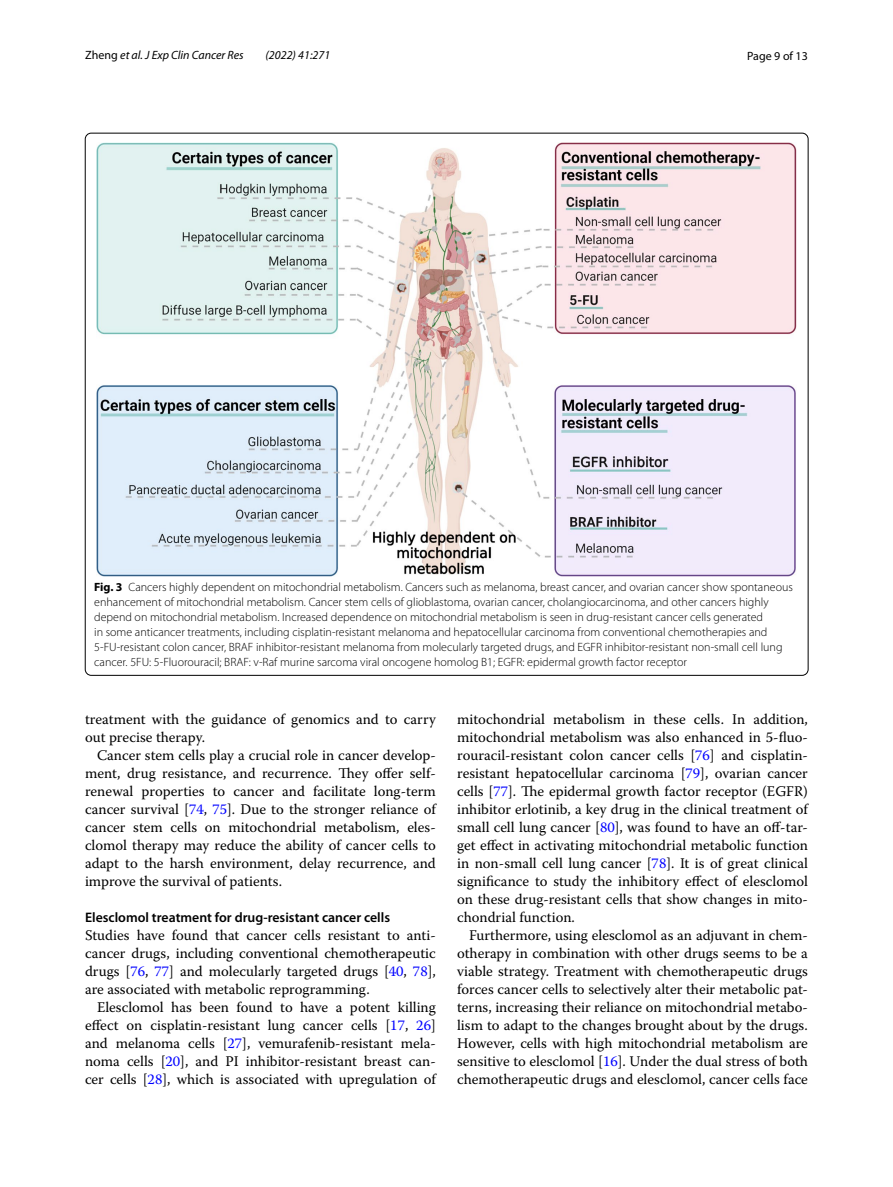
<style>
.page{position:relative;width:893px;height:1187px;background:#fff}
.page>*{position:absolute;margin:0;border:0;box-sizing:border-box;transform-origin:0 0}
.t1{font:14.7px/18px "Warnock Pro";color:#000;text-align:justify}
.t2{font:600 13.8px "Myriad Pro";color:#000}
.t3{font:300 12px/15px "Myriad Pro";color:#000}
.t4{font:italic 12px "Myriad Pro";color:#000}
.t5{font:12px "Myriad Pro";color:#000}
.s1{font-style:normal}
.s2{font-weight:700}
.s3{color:#00f}
</style>
<div class="page">
<img style="left:96px;top:142px;width:701px;height:434px">
<p class="t4" style="left:85px;top:48px;width:160px"><span class="s1">Zheng</span> et al. J Exp Clin Cancer Res</p>
<p class="t4" style="left:266px;top:48px;width:66px">(2022) 41:271</p>
<p class="t5" style="left:747px;top:48px;width:62px">Page 9 of 13</p>
<p class="t3" style="left:94px;top:580px;width:700px"><span class="s2">Fig. 3</span> Cancers highly dependent on mitochondrial metabolism. Cancers such as melanoma, breast cancer, and ovarian cancer show spontaneous enhancement of mitochondrial metabolism. Cancer stem cells of glioblastoma, ovarian cancer, cholangiocarcinoma, and other cancers highly depend on mitochondrial metabolism. Increased dependence on mitochondrial metabolism is seen in drug-resistant cancer cells generated<br>in some anticancer treatments, including cisplatin-resistant melanoma and hepatocellular carcinoma from conventional chemotherapies and 5-FU-resistant colon cancer, BRAF inhibitor-resistant melanoma from molecularly targeted drugs, and EGFR inhibitor-resistant non-small cell lung cancer. 5FU: 5-Fluorouracil; BRAF: v-Raf murine sarcoma viral oncogene homolog B1; EGFR: epidermal growth factor receptor</p>
<p class="t1" style="left:85px;top:710px;width:352px">treatment with the guidance of genomics and to carry out precise therapy.</p>
<p class="t1" style="left:85px;top:746px;width:352px;text-indent:12px">Cancer stem cells play a crucial role in cancer develop&shy;ment, drug resistance, and recurrence. They offer self&shy;renewal properties to cancer and facilitate long-term cancer survival [<span class="s3">74</span>, <span class="s3">75</span>]. Due to the stronger reliance of cancer stem cells on mitochondrial metabolism, eles&shy;clomol therapy may reduce the ability of cancer cells to adapt to the harsh environment, delay recurrence, and improve the survival of patients.</p>
<p class="t2" style="left:85px;top:908px;width:307px">Elesclomol treatment for drug‑resistant cancer cells</p>
<p class="t1" style="left:85px;top:926px;width:352px">Studies have found that cancer cells resistant to anti&shy;cancer drugs, including conventional chemotherapeutic drugs [<span class="s3">76</span>, <span class="s3">77</span>] and molecularly targeted drugs [<span class="s3">40</span>, <span class="s3">78</span>], are associated with metabolic reprogramming.</p>
<p class="t1" style="left:85px;top:998px;width:352px;text-indent:12px">Elesclomol has been found to have a potent killing effect on cisplatin-resistant lung cancer cells [<span class="s3">17</span>, <span class="s3">26</span>] and melanoma cells [<span class="s3">27</span>], vemurafenib-resistant mela&shy;noma cells [<span class="s3">20</span>], and PI inhibitor-resistant breast can&shy;cer cells [<span class="s3">28</span>], which is associated with upregulation of</p>
<p class="t1" style="left:457px;top:710px;width:352px">mitochondrial metabolism in these cells. In addition, mitochondrial metabolism was also enhanced in 5-fluo&shy;rouracil-resistant colon cancer cells [<span class="s3">76</span>] and cisplatin&shy;resistant hepatocellular carcinoma [<span class="s3">79</span>], ovarian cancer cells [<span class="s3">77</span>]. The epidermal growth factor receptor (EGFR) inhibitor erlotinib, a key drug in the clinical treatment of small cell lung cancer [<span class="s3">80</span>], was found to have an off-tar&shy;get effect in activating mitochondrial metabolic function in non-small cell lung cancer [<span class="s3">78</span>]. It is of great clinical significance to study the inhibitory effect of elesclomol on these drug-resistant cells that show changes in mito&shy;chondrial function.</p>
<p class="t1" style="left:457px;top:926px;width:352px;text-indent:12px">Furthermore, using elesclomol as an adjuvant in chem&shy;otherapy in combination with other drugs seems to be a viable strategy. Treatment with chemotherapeutic drugs forces cancer cells to selectively alter their metabolic pat&shy;terns, increasing their reliance on mitochondrial metabo&shy;lism to adapt to the changes brought about by the drugs.<br>However, cells with high mitochondrial metabolism are sensitive to elesclomol [<span class="s3">16</span>]. Under the dual stress of both chemotherapeutic drugs and elesclomol, cancer cells face</p>
</div>
